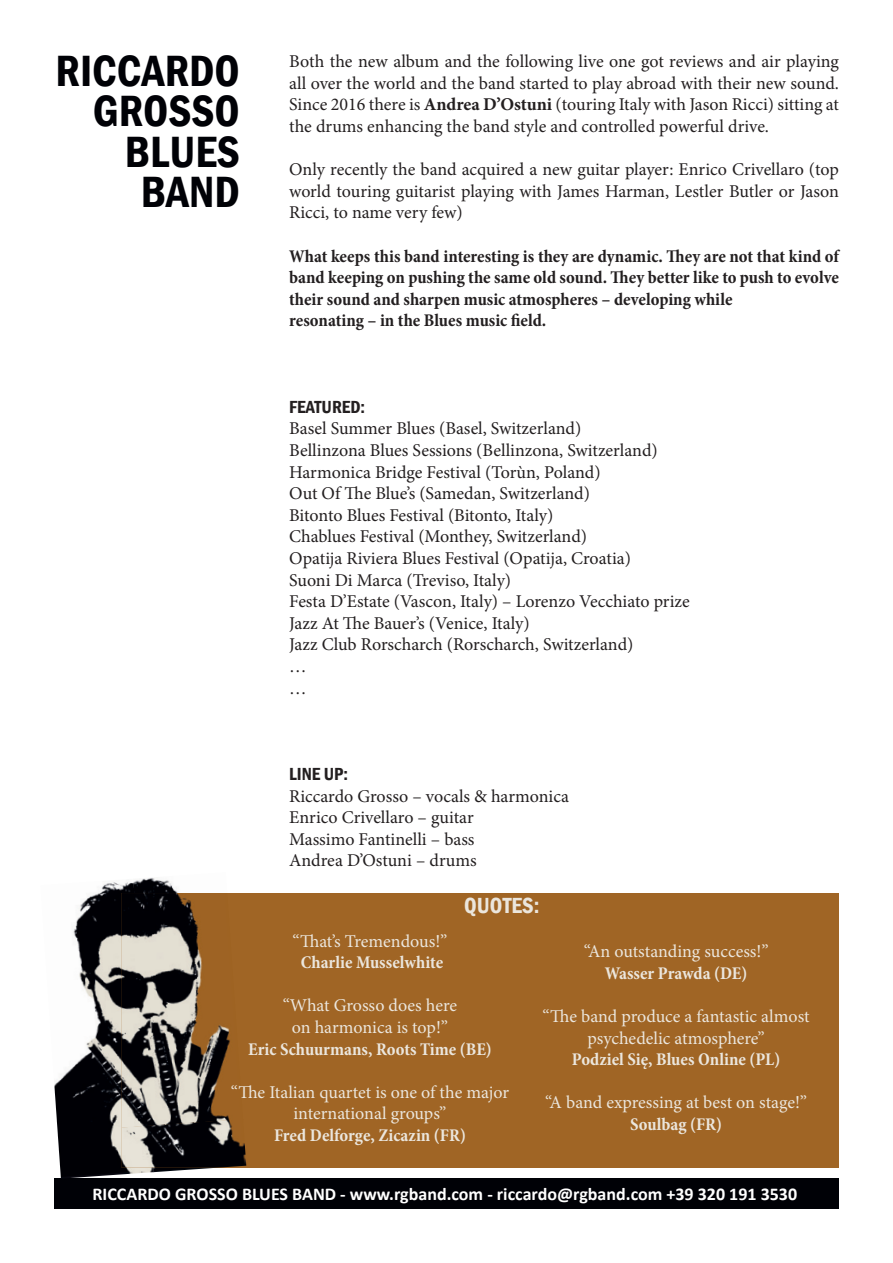
<style>
.page{position:relative;width:893px;height:1263px;background:#fff}
.page>*{position:absolute;margin:0;border:0;box-sizing:border-box;transform-origin:0 0}
.t1{font:600 condensed 45px/40.5px "Franklin Gothic";color:#000106;text-align:right}
.t2{font:600 condensed 22.5px "Franklin Gothic";color:#ebe6dd}
.t3{font:18px/21.6px "Minion Pro";color:#231f20;text-align:justify}
.t4{font:18px/21.6px "Minion Pro";letter-spacing:-.005em;color:#ebe6dd;text-align:center}
.t5{font:700 condensed 18px/21.6px "Minion Pro";color:#231f20}
.t6{font:700 condensed 18px "Minion Pro";color:#ebe6dd}
.t7{font:700 18px "Calibri";color:#fff}
.t8{font:600 condensed 18px "Franklin Gothic";color:#231f20}
.s1{font-weight:700}
</style>
<div class="page">
<div style="left:54px;top:1179px;width:785px;height:30px;background:#000106"></div>
<div style="left:121px;top:893px;width:718px;height:274px;background:#a06525"></div>
<img style="left:54px;top:882px;width:100px;height:297px">
<img style="left:133px;top:878px;width:45px;height:15px">
<img style="left:153px;top:1167px;width:70px;height:5px">
<img style="left:121px;top:893px;width:109px;height:226px">
<img style="left:121px;top:1119px;width:125px;height:48px">
<h1 class="t1" style="left:56px;top:50px;width:186px">RICCARDO<br>GROSSO<br>BLUES<br>BAND</h1>
<p class="t3" style="left:289px;top:51px;width:551px">Both the new album and the following live one got reviews and air playing all over the world and the band started to play abroad with their new sound.<br>Since 2016 there is <span class="s1">Andrea D’Ostuni</span> (touring Italy with Jason Ricci) sitting at the drums enhancing the band style and controlled powerful drive.</p>
<p class="t3" style="left:289px;top:159px;width:551px">Only recently the band acquired a new guitar player: Enrico Crivellaro (top world touring guitarist playing with James Harman, Lestler Butler or Jason Ricci, to name very few)</p>
<p class="t5" style="left:289px;top:245px;width:551px">What keeps this band interesting is they are dynamic. They are not that kind of band keeping on pushing the same old sound. They better like to push to evolve their sound and sharpen music atmospheres – developing while<br>resonating – in the Blues music field.</p>
<p class="t8" style="left:289px;top:395px;width:78px">FEATURED:</p>
<p class="t3" style="left:289px;top:418px;width:402px;text-align:left">Basel Summer Blues (Basel, Switzerland)<br>Bellinzona Blues Sessions (Bellinzona, Switzerland)<br>Harmonica Bridge Festival (Torùn, Poland)<br>Out Of The Blue’s (Samedan, Switzerland)<br>Bitonto Blues Festival (Bitonto, Italy)<br>Chablues Festival (Monthey, Switzerland)<br>Opatija Riviera Blues Festival (Opatija, Croatia)<br>Suoni Di Marca (Treviso, Italy)<br>Festa D’Estate (Vascon, Italy) – Lorenzo Vecchiato prize Jazz At The Bauer’s (Venice, Italy)<br>Jazz Club Rorscharch (Rorscharch, Switzerland)<br>…<br>…</p>
<p class="t8" style="left:289px;top:762px;width:60px">LINE UP:</p>
<p class="t3" style="left:289px;top:785px;width:281px;text-align:left">Riccardo Grosso – vocals &amp; harmonica<br>Enrico Crivellaro – guitar<br>Massimo Fantinelli – bass<br>Andrea D’Ostuni – drums</p>
<p class="t2" style="left:464px;top:890px;width:77px">QUOTES:</p>
<p class="t4" style="left:293px;top:930px;width:156px">“That’s Tremendous!”</p>
<p class="t6" style="left:301px;top:950px;width:144px">Charlie Musselwhite</p>
<p class="t4" style="left:283px;top:995px;width:176px">“What Grosso does here on harmonica is top!”</p>
<p class="t6" style="left:248px;top:1036px;width:245px">Eric Schuurmans, Roots Time (BE)</p>
<p class="t4" style="left:231px;top:1081px;width:280px">“The Italian quartet is one of the major international groups”</p>
<p class="t6" style="left:274px;top:1123px;width:193px">Fred Delforge, Zicazin (FR)</p>
<p class="t4" style="left:584px;top:941px;width:186px">“An outstanding success!”</p>
<p class="t6" style="left:605px;top:960px;width:144px">Wasser Prawda (DE)</p>
<p class="t4" style="left:543px;top:1005px;width:269px">“The band produce a fantastic almost psychedelic atmosphere”</p>
<p class="t6" style="left:572px;top:1047px;width:210px">Podziel Się, Blues Online (PL)</p>
<p class="t4" style="left:545px;top:1092px;width:263px">“A band expressing at best on stage!”</p>
<p class="t6" style="left:630px;top:1112px;width:93px">Soulbag (FR)</p>
<p class="t7" style="left:93px;top:1181px;width:706px">RICCARDO GROSSO BLUES BAND - www.rgband.com - riccardo@rgband.com +39 320 191 3530</p>
</div>
